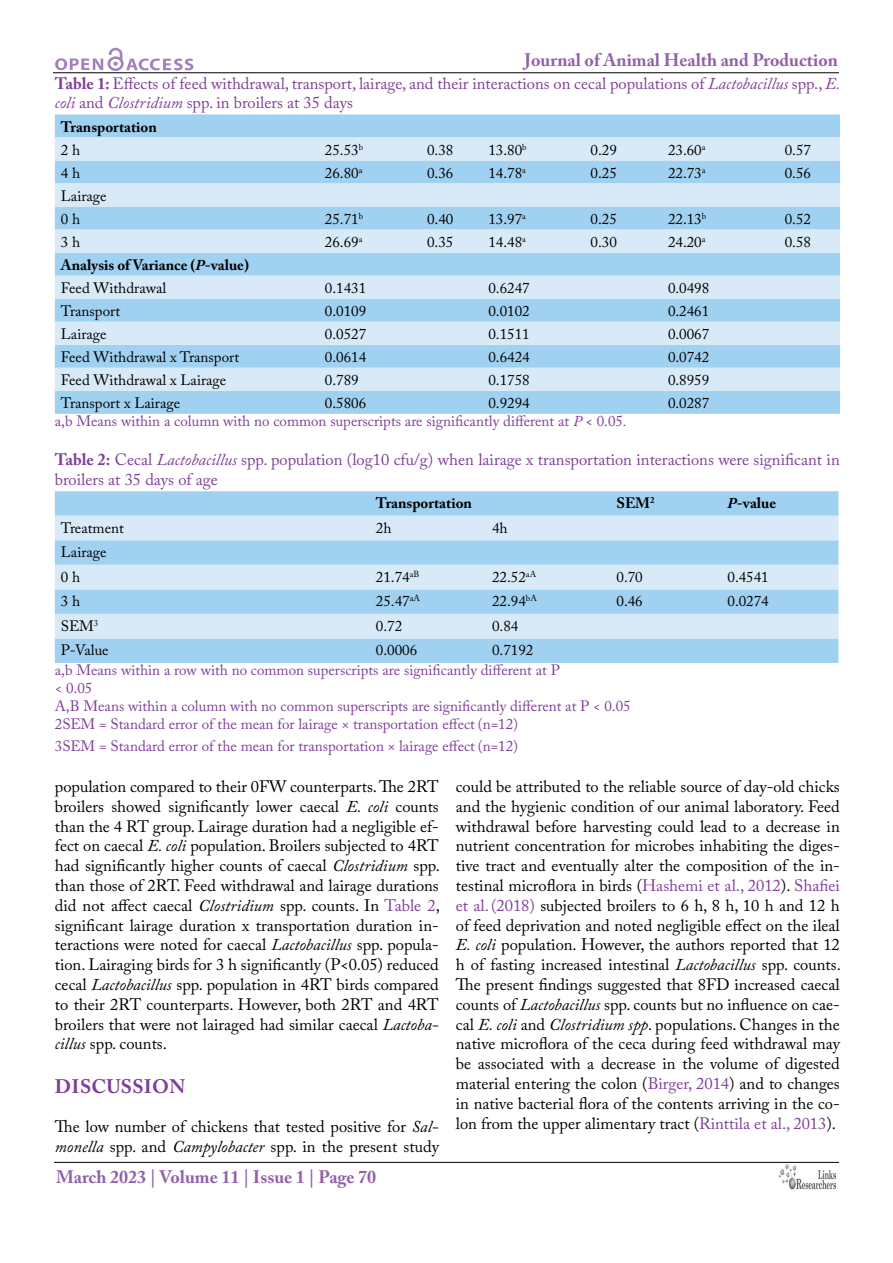
<style>
.page{position:relative;width:893px;height:1263px;background:#fff}
.page>*{position:absolute;margin:0;border:0;box-sizing:border-box;transform-origin:0 0}
.t1{font:700 19.5px "Adobe Caslon Pro";letter-spacing:.015em;color:#7f3f98}
.t2{font:700 18px "Adobe Caslon Pro";color:#9161a9}
.t3{font:16.5px/19.8px "Adobe Caslon Pro";color:#000;text-align:justify}
.t4{font:16.5px/19.8px "Adobe Caslon Pro";color:#7f3f98}
.t5{font:15px/23.1px "Adobe Caslon Pro";color:#000}
.t6{font:15px/18px "Adobe Caslon Pro";color:#7f3f98}
.t7{font:700 15px/23.1px "Adobe Caslon Pro";color:#000}
.s1{font-weight:700}
.s2{font-style:italic}
.s3{font-weight:400}
.s4{color:#7f3f98}
</style>
<div class="page">
<hr style="left:53px;top:72px;width:786px;height:1px;background:#000">
<hr style="left:54px;top:1162px;width:785px;height:1px;background:#000">
<svg style="left:55px;top:48px;width:138px;height:23px"></svg>
<img style="left:780px;top:1165px;width:55px;height:25px">
<div style="left:55px;top:114px;width:785px;height:300px;background:#a1d1f0"></div>
<svg style="left:55px;top:137px;width:785px;height:254px;background:#bfdff4"></svg>
<div style="left:55px;top:491px;width:783px;height:172px;background:#a1d1f0"></div>
<svg style="left:55px;top:516px;width:783px;height:122px;background:#c2e0f4"></svg>
<p class="t2" style="left:525px;top:50px;width:315px">Journal of Animal Health and Production</p>
<p class="t4" style="left:55px;top:73px;width:787px"><span class="s1">Table 1:</span> Effects of feed withdrawal, transport, lairage, and their interactions on cecal populations of <span class="s2">Lactobacillus</span> spp., <span class="s2">E. coli</span> and <span class="s2">Clostridium</span> spp. in broilers at 35 days</p>
<p class="t7" style="left:61px;top:115px;width:98px">Transportation</p>
<p class="t5" style="left:61px;top:138px;width:21px">2 h</p>
<p class="t5" style="left:325px;top:138px;width:40px">25.53<sup>b</sup></p>
<p class="t5" style="left:427px;top:138px;width:28px">0.38</p>
<p class="t5" style="left:488px;top:138px;width:40px">13.80<sup>b</sup></p>
<p class="t5" style="left:591px;top:138px;width:28px">0.29</p>
<p class="t5" style="left:668px;top:138px;width:39px">23.60<sup>a</sup></p>
<p class="t5" style="left:785px;top:138px;width:28px">0.57</p>
<p class="t5" style="left:61px;top:161px;width:21px">4 h</p>
<p class="t5" style="left:325px;top:161px;width:39px">26.80<sup>a</sup></p>
<p class="t5" style="left:427px;top:161px;width:28px">0.36</p>
<p class="t5" style="left:488px;top:161px;width:39px">14.78<sup>a</sup></p>
<p class="t5" style="left:591px;top:161px;width:28px">0.25</p>
<p class="t5" style="left:668px;top:161px;width:39px">22.73<sup>a</sup></p>
<p class="t5" style="left:785px;top:161px;width:28px">0.56</p>
<p class="t5" style="left:61px;top:184px;width:47px">Lairage<br>0 h</p>
<p class="t5" style="left:325px;top:207px;width:40px">25.71<sup>b</sup></p>
<p class="t5" style="left:427px;top:207px;width:28px">0.40</p>
<p class="t5" style="left:488px;top:207px;width:39px">13.97<sup>a</sup></p>
<p class="t5" style="left:591px;top:207px;width:28px">0.25</p>
<p class="t5" style="left:668px;top:207px;width:40px">22.13<sup>b</sup></p>
<p class="t5" style="left:785px;top:207px;width:28px">0.52</p>
<p class="t5" style="left:61px;top:230px;width:21px">3 h</p>
<p class="t5" style="left:325px;top:230px;width:39px">26.69<sup>a</sup></p>
<p class="t5" style="left:427px;top:230px;width:28px">0.35</p>
<p class="t5" style="left:488px;top:230px;width:39px">14.48<sup>a</sup></p>
<p class="t5" style="left:591px;top:230px;width:28px">0.30</p>
<p class="t5" style="left:668px;top:230px;width:39px">24.20<sup>a</sup></p>
<p class="t5" style="left:785px;top:230px;width:28px">0.58</p>
<p class="t7" style="left:61px;top:253px;width:190px">Analysis of Variance (<span class="s2">P</span>-value)<br><span class="s3">Feed Withdrawal</span></p>
<p class="t5" style="left:325px;top:276px;width:43px">0.1431</p>
<p class="t5" style="left:488px;top:276px;width:43px">0.6247</p>
<p class="t5" style="left:668px;top:276px;width:43px">0.0498</p>
<p class="t5" style="left:61px;top:299px;width:61px">Transport</p>
<p class="t5" style="left:325px;top:299px;width:43px">0.0109</p>
<p class="t5" style="left:488px;top:299px;width:43px">0.0102</p>
<p class="t5" style="left:668px;top:299px;width:43px">0.2461</p>
<p class="t5" style="left:61px;top:322px;width:47px">Lairage</p>
<p class="t5" style="left:325px;top:322px;width:43px">0.0527</p>
<p class="t5" style="left:488px;top:322px;width:43px">0.1511</p>
<p class="t5" style="left:668px;top:322px;width:43px">0.0067</p>
<p class="t5" style="left:61px;top:345px;width:180px">Feed Withdrawal x Transport</p>
<p class="t5" style="left:325px;top:345px;width:43px">0.0614</p>
<p class="t5" style="left:488px;top:345px;width:43px">0.6424</p>
<p class="t5" style="left:668px;top:345px;width:43px">0.0742</p>
<p class="t5" style="left:61px;top:368px;width:167px">Feed Withdrawal x Lairage</p>
<p class="t5" style="left:325px;top:368px;width:35px">0.789</p>
<p class="t5" style="left:488px;top:368px;width:43px">0.1758</p>
<p class="t5" style="left:668px;top:368px;width:43px">0.8959</p>
<p class="t5" style="left:61px;top:391px;width:121px">Transport x Lairage</p>
<p class="t5" style="left:325px;top:391px;width:43px">0.5806</p>
<p class="t5" style="left:488px;top:391px;width:43px">0.9294</p>
<p class="t5" style="left:668px;top:391px;width:43px">0.0287</p>
<p class="t6" style="left:55px;top:412px;width:573px">a,b Means within a column with no common superscripts are significantly different at <span class="s2">P</span> &lt; 0.05<span class="s2">.</span></p>
<p class="t4" style="left:55px;top:450px;width:786px"><span class="s1">Table 2:</span> Cecal <span class="s2">Lactobacillus</span> spp. population (log10 cfu/g) when lairage x transportation interactions were significant in broilers at 35 days of age</p>
<p class="t7" style="left:376px;top:491px;width:98px">Transportation</p>
<p class="t7" style="left:616px;top:491px;width:40px">SEM<sup>2</sup></p>
<p class="t7" style="left:727px;top:491px;width:50px"><span class="s2">P</span>-value</p>
<p class="t5" style="left:61px;top:516px;width:64px">Treatment</p>
<p class="t5" style="left:376px;top:516px;width:17px">2h</p>
<p class="t5" style="left:492px;top:516px;width:17px">4h</p>
<p class="t5" style="left:61px;top:540px;width:47px;line-height:24.5px">Lairage<br>0 h</p>
<p class="t5" style="left:376px;top:565px;width:45px">21.74<sup>aB</sup></p>
<p class="t5" style="left:492px;top:565px;width:46px">22.52<sup>aA</sup></p>
<p class="t5" style="left:616px;top:565px;width:28px">0.70</p>
<p class="t5" style="left:727px;top:565px;width:43px">0.4541</p>
<p class="t5" style="left:61px;top:590px;width:21px">3 h</p>
<p class="t5" style="left:376px;top:590px;width:46px">25.47<sup>aA</sup></p>
<p class="t5" style="left:492px;top:590px;width:46px">22.94<sup>bA</sup></p>
<p class="t5" style="left:616px;top:590px;width:28px">0.46</p>
<p class="t5" style="left:727px;top:590px;width:43px">0.0274</p>
<p class="t5" style="left:61px;top:614px;width:39px">SEM<sup>3</sup></p>
<p class="t5" style="left:376px;top:614px;width:28px">0.72</p>
<p class="t5" style="left:492px;top:614px;width:28px">0.84</p>
<p class="t5" style="left:61px;top:639px;width:49px">P-Value</p>
<p class="t5" style="left:376px;top:639px;width:43px">0.0006</p>
<p class="t5" style="left:492px;top:639px;width:43px">0.7192</p>
<p class="t6" style="left:55px;top:661px;width:577px">a,b Means within a row with no common superscripts are significantly different at P<br>&lt; 0.05<br>A,B Means within a column with no common superscripts are significantly different at P &lt; 0.05<br>2SEM = Standard error of the mean for lairage × transportation effect (n=12)</p>
<p class="t6" style="left:55px;top:736px;width:465px">3SEM = Standard error of the mean for transportation × lairage effect (n=12)</p>
<p class="t3" style="left:55px;top:776px;width:387px">population compared to their 0FW counterparts. The 2RT broilers showed significantly lower caecal <span class="s2">E. coli</span> counts than the 4 RT group. Lairage duration had a negligible ef&shy;fect on caecal <span class="s2">E. coli</span> population. Broilers subjected to 4RT had significantly higher counts of caecal <span class="s2">Clostridium</span> spp. than those of 2RT. Feed withdrawal and lairage durations did not affect caecal <span class="s2">Clostridium</span> spp. counts. In <span class="s4">Table 2</span>, significant lairage duration x transportation duration in&shy;teractions were noted for caecal <span class="s2">Lactobacillus</span> spp. popula&shy;tion. Lairaging birds for 3 h significantly (P&lt;0.05) reduced cecal <span class="s2">Lactobacillus</span> spp. population in 4RT birds compared to their 2RT counterparts. However, both 2RT and 4RT broilers that were not lairaged had similar caecal <span class="s2">Lactoba&shy;cillus</span> spp. counts.</p>
<p class="t1" style="left:55px;top:1074px;width:132px">DISCUSSION</p>
<p class="t3" style="left:55px;top:1116px;width:385px">The low number of chickens that tested positive for <span class="s2">Sal&shy;monella</span> spp. and <span class="s2">Campylobacter</span> spp. in the present study</p>
<p class="t3" style="left:456px;top:776px;width:387px">could be attributed to the reliable source of day-old chicks and the hygienic condition of our animal laboratory. Feed withdrawal before harvesting could lead to a decrease in nutrient concentration for microbes inhabiting the diges&shy;tive tract and eventually alter the composition of the in&shy;testinal microflora in birds (<span class="s4">Hashemi et al., 2012</span>). <span class="s4">Shafiei et al.(2018)</span> subjected broilers to 6 h, 8 h, 10 h and 12 h of feed deprivation and noted negligible effect on the ileal <span class="s2">E. coli</span> population. However, the authors reported that 12 h of fasting increased intestinal <span class="s2">Lactobacillus</span> spp. counts.<br>The present findings suggested that 8FD increased caecal counts of <span class="s2">Lactobacillus</span> spp. counts but no influence on cae&shy;cal <span class="s2">E. coli</span> and <span class="s2">Clostridium spp</span>. populations. Changes in the native microflora of the ceca during feed withdrawal may be associated with a decrease in the volume of digested material entering the colon (<span class="s4">Birger, 2014</span>) and to changes in native bacterial flora of the contents arriving in the co&shy;lon from the upper alimentary tract (<span class="s4">Rinttila et al., 2013</span>).</p>
<p class="t2" style="left:56px;top:1166px;width:322px">March 2023 | Volume 11 | Issue 1 | Page 70</p>
</div>
